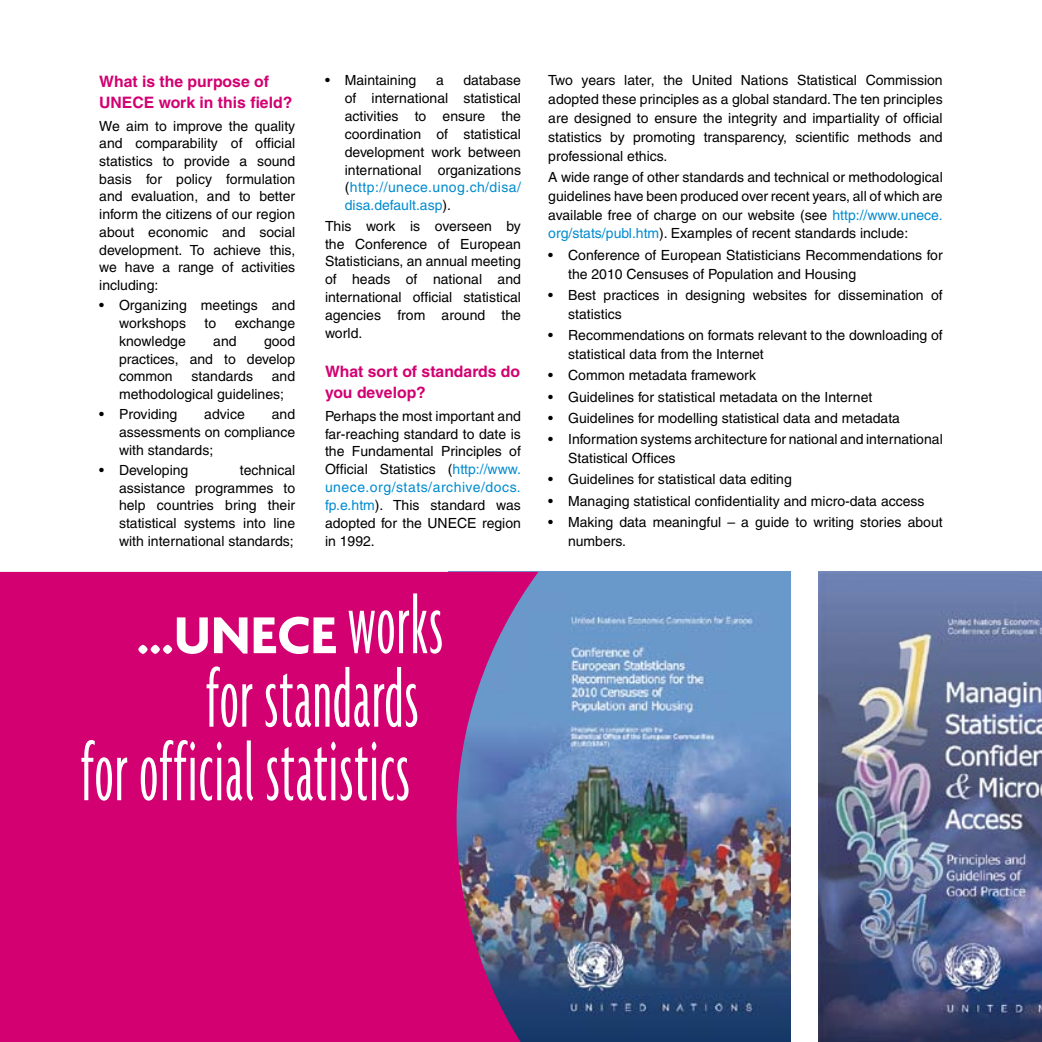
<style>
.page{position:relative;width:1042px;height:1042px;background:#fff}
.page>*{position:absolute;margin:0;border:0;box-sizing:border-box;transform-origin:0 0}
.t1{font:300 ultra-condensed 93.62px/73.5px "Agenda";letter-spacing:.01em;color:#fff;text-align:right;scale:.9 1}
.t2{font:700 56px "Agenda";color:#fff}
.t3{font:700 15.75px/21.2px "Helvetica";color:#d20071}
.t4{font:14px/17.8px "Helvetica";color:#000;text-align:justify}
.s1{color:#008bd0}
.s2{font-weight:300;font-stretch:ultra-condensed;font-size:93.62px}
</style>
<div class="page">
<img style="left:538px;top:572px;width:252px;height:470px">
<svg style="left:0;top:572px;width:538px;height:470px;background:#c50d76"></svg>
<img style="left:819px;top:572px;width:223px;height:470px">
<p class="t3" style="left:99px;top:70px;width:195px">What is the purpose of<br>UNECE work in this field?</p>
<p class="t4" style="left:99px;top:117px;width:197px">We aim to improve the quality and comparability of official statistics to provide a sound basis for policy formulation and evaluation, and to better inform the citizens of our region about economic and social development. To achieve this, we have a range of activities including:</p>
<p class="t4" style="left:119px;top:296px;width:178px;text-indent:-20px">• Organizing meetings and workshops</p>
<p class="t4" style="left:205px;top:314px;width:13px">to</p>
<p class="t4" style="left:235px;top:314px;width:62px">exchange</p>
<p class="t4" style="left:119px;top:332px;width:178px;text-indent:145px">good practices, and to develop common</p>
<p class="t4" style="left:119px;top:332px;width:68px">knowledge</p>
<p class="t4" style="left:213px;top:332px;width:25px">and</p>
<p class="t4" style="left:119px;top:367px;width:178px;text-indent:153px">and methodological guidelines;</p>
<p class="t4" style="left:99px;top:405px;width:79px">• Providing</p>
<p class="t4" style="left:204px;top:405px;width:42px">advice</p>
<p class="t4" style="left:192px;top:367px;width:63px">standards</p>
<p class="t4" style="left:119px;top:405px;width:178px;text-indent:153px">and assessments on compliance with standards;</p>
<p class="t4" style="left:99px;top:461px;width:91px">• Developing</p>
<p class="t4" style="left:119px;top:461px;width:178px;text-indent:121px">technical assistance programmes to help countries bring their statistical systems into line with international standards;</p>
<p class="t4" style="left:345px;top:71px;width:178px;text-indent:119px">database of international statistical activities to ensure the coordination of statistical development work between international organizations (<span class="s1">http://unece.unog.ch/disa/ disa.default.asp</span>).</p>
<p class="t4" style="left:325px;top:217px;width:197px">This work is overseen by the Conference of European Statisticians, an annual meeting of heads of national and international official statistical agencies from around the world.</p>
<p class="t3" style="left:325px;top:360px;width:197px">What sort of standards do you develop?</p>
<p class="t4" style="left:325px;top:407px;width:197px">Perhaps the most important and far-reaching standard to date is the Fundamental Principles of Official Statistics (<span class="s1">http://www. unece.org/stats/archive/docs. fp.e.htm</span>). This standard was adopted for the UNECE region in 1992.</p>
<p class="t4" style="left:325px;top:71px;width:93px">• Maintaining</p>
<p class="t4" style="left:436px;top:71px;width:9px">a</p>
<h2 class="t2" style="left:137px;top:601px;width:308px">...UNECE <span class="s2">works</span></h2>
<h1 class="t1" style="left:81px;top:660px;width:377px">for standards<br>for official statistics</h1>
<p class="t4" style="left:548px;top:71px;width:396px;line-height:18.9px">Two years later, the United Nations Statistical Commission adopted these principles as a global standard. The ten principles are designed to ensure the integrity and impartiality of official statistics by promoting transparency, scientific methods and professional ethics.</p>
<p class="t4" style="left:548px;top:168px;width:396px;line-height:18.9px">A wide range of other standards and technical or methodological guidelines have been produced over recent years, all of which are available free of charge on our website (see <span class="s1">http://www.unece. org/stats/publ.htm</span>). Examples of recent standards include:</p>
<p class="t4" style="left:568px;top:245px;width:376px;line-height:18.9px;text-indent:-20px">• Conference of European Statisticians Recommendations for the 2010 Censuses of Population and Housing</p>
<p class="t4" style="left:568px;top:285px;width:376px;line-height:18.9px;text-indent:-20px">• Best practices in designing websites for dissemination of statistics</p>
<p class="t4" style="left:568px;top:326px;width:376px;line-height:18.9px;text-indent:-20px">• Recommendations on formats relevant to the downloading of statistical data from the Internet</p>
<p class="t4" style="left:548px;top:366px;width:209px">• Common metadata framework</p>
<p class="t4" style="left:548px;top:388px;width:326px">• Guidelines for statistical metadata on the Internet</p>
<p class="t4" style="left:548px;top:409px;width:353px">• Guidelines for modelling statistical data and metadata</p>
<p class="t4" style="left:568px;top:430px;width:376px;line-height:18.9px;text-indent:-20px">• Information systems architecture for national and international<br>Statistical Offices</p>
<p class="t4" style="left:548px;top:470px;width:245px">• Guidelines for statistical data editing</p>
<p class="t4" style="left:548px;top:492px;width:378px">• Managing statistical confidentiality and micro-data access</p>
<p class="t4" style="left:568px;top:512px;width:376px;line-height:18.9px;text-indent:-20px">• Making data meaningful – a guide to writing stories about numbers.</p>
</div>
